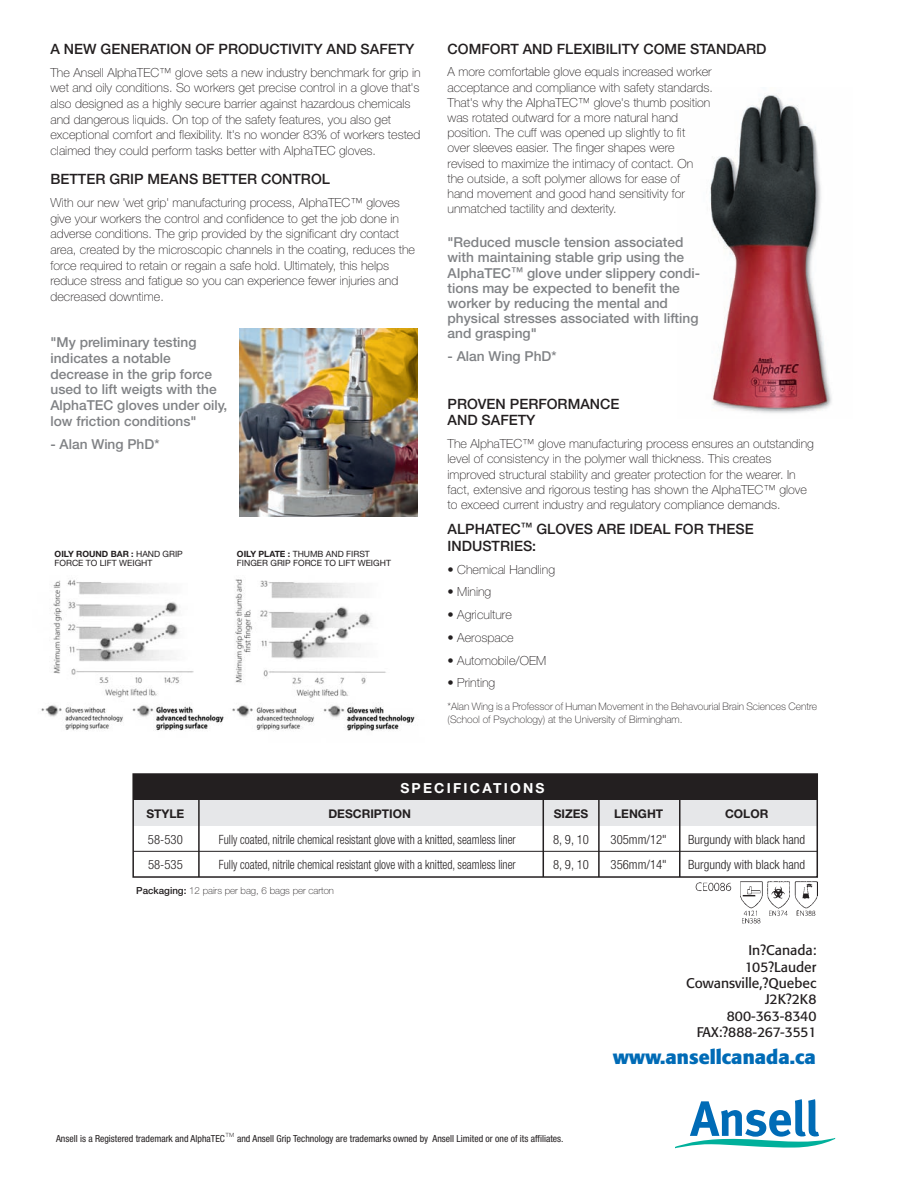
<style>
.page{position:relative;width:918px;height:1188px;background:#fff}
.page>*{position:absolute;margin:0;border:0;box-sizing:border-box;transform-origin:0 0}
.t1{font:700 19.5px "Formata";color:#006bb6}
.t2{font:500 14.25px/16.5px "Helvetica Neue";color:#231f20}
.t3{font:13.8px/16.5px "Formata";color:#231f20;text-align:right}
.t4{font:700 13.8px "Helvetica Neue";letter-spacing:.16em;color:#fff}
.t5{font:500 13.65px/15.1px "Helvetica Neue";color:#808285}
.t6{font:300 condensed 12.75px "Helvetica Neue";color:#231f20;scale:.9 1}
.t7{font:300 condensed 12.75px "Helvetica Neue";color:#231f20}
.t8{font:100 12.6px/15.3px "Helvetica Neue";color:#231f20}
.t9{font:700 12px "Helvetica Neue";color:#231f20}
.t10{font:100 10.2px/13px "Helvetica Neue";color:#231f20}
.t11{font:condensed 9.75px "Helvetica Neue";color:#231f20}
.t12{font:100 9.75px "Helvetica Neue";color:#231f20}
.t13{font:8.7px/9px "Helvetica Neue";color:#231f20}
.s1{font-weight:700}
.s2{font-size:12.15px}
.s3{font-weight:500}
.s4{font-weight:100;font-stretch:normal;font-size:10.05px}
</style>
<div class="page">
<img style="left:710px;top:95px;width:122px;height:318px">
<img style="left:239px;top:329px;width:178px;height:187px">
<svg style="left:675px;top:1099px;width:160px;height:49px"></svg>
<hr style="left:133px;top:851px;width:684px;height:1px;background:#231f20">
<div style="left:133px;top:774px;width:684px;height:26px;background:#231f20"></div>
<div style="left:133px;top:800px;width:684px;height:26px;background:#e6e7e9"></div>
<div style="left:132px;top:773px;width:686px;height:105px;border:2px solid #231f20"></div>
<hr style="left:198px;top:800px;width:2px;height:77px;background:#231f20">
<hr style="left:543px;top:800px;width:1px;height:77px;background:#231f20">
<hr style="left:598px;top:800px;width:2px;height:77px;background:#231f20">
<hr style="left:679px;top:800px;width:2px;height:77px;background:#231f20">
<img style="left:696px;top:881px;width:122px;height:43px">
<img style="left:41px;top:579px;width:374px;height:152px">
<p class="t2" style="left:50px;top:40px;width:366px">A NEW GENERATION OF PRODUCTIVITY AND SAFETY</p>
<p class="t8" style="left:50px;top:64px;width:372px;line-height:15.8px">The Ansell AIphaTEC™ glove sets a new industry benchmark for grip in wet and oily conditions. So workers get precise control in a glove that's also designed as a highly secure barrier against hazardous chemicals and dangerous liquids. On top of the safety features, you also get exceptional comfort and flexibility. It's no wonder 83% of workers tested claimed they could perform tasks better with AlphaTEC gloves.</p>
<p class="t2" style="left:50px;top:170px;width:281px">BETTER GRIP MEANS BETTER CONTROL</p>
<p class="t8" style="left:50px;top:195px;width:366px;line-height:15.8px">With our new 'wet grip' manufacturing process, AIphaTEC™ gloves give your workers the control and confidence to get the job done in adverse conditions. The grip provided by the significant dry contact area, created by the microscopic channels in the coating, reduces the force required to retain or regain a safe hold. Ultimately, this helps reduce stress and fatigue so you can experience fewer injuries and decreased downtime.</p>
<p class="t5" style="left:50px;top:335px;width:178px;line-height:15.6px">"My preliminary testing indicates a notable decrease in the grip force used to lift weigts with the<br>AlphaTEC gloves under oily, low friction conditions"</p>
<p class="t5" style="left:50px;top:436px;width:111px">- Alan Wing PhD*</p>
<p class="t13" style="left:55px;top:549px;width:130px"><span class="s1">OILY ROUND BAR :</span> HAND GRIP<br>FORCE TO LIFT WEIGHT</p>
<p class="t13" style="left:237px;top:549px;width:155px"><span class="s1">OILY PLATE :</span> THUMB AND FIRST<br>FINGER GRIP FORCE TO LIFT WEIGHT</p>
<p class="t2" style="left:448px;top:40px;width:320px">COMFORT AND FLEXIBILITY COME STANDARD</p>
<p class="t8" style="left:448px;top:64px;width:267px">A more comfortable glove equals increased worker acceptance and compliance with safety standards.<br>That's why the AIphaTEC™ glove's thumb position was rotated outward for a more natural hand position. The cuff was opened up slightly to fit<br>over sleeves easier. The finger shapes were revised to maximize the intimacy of contact. On<br>the outside, a soft polymer allows for ease of<br>hand movement and good hand sensitivity for unmatched tactility and dexterity.</p>
<p class="t5" style="left:448px;top:235px;width:254px">"Reduced muscle tension associated with maintaining stable grip using the AIphaTEC<span class="s2">™</span> glove under slippery condi&shy;tions may be expected to benefit the worker by reducing the mental and physical stresses associated with lifting and grasping"</p>
<p class="t5" style="left:448px;top:349px;width:111px">- Alan Wing PhD*</p>
<p class="t2" style="left:448px;top:396px;width:173px">PROVEN PERFORMANCE<br>AND SAFETY</p>
<p class="t8" style="left:448px;top:436px;width:368px">The AIphaTEC™ glove manufacturing process ensures an outstanding level of consistency in the polymer wall thickness. This creates improved structural stability and greater protection for the wearer. In fact, extensive and rigorous testing has shown the AIphaTEC™ glove to exceed current industry and regulatory compliance demands.</p>
<p class="t2" style="left:448px;top:520px;width:308px;line-height:17.1px">ALPHATEC<sup>™</sup> GLOVES ARE IDEAL FOR THESE<br>INDUSTRIES:</p>
<p class="t8" style="left:448px;top:561px;width:109px">• Chemical Handling</p>
<p class="t8" style="left:448px;top:584px;width:45px">• Mining</p>
<p class="t8" style="left:448px;top:607px;width:66px">• Agriculture</p>
<p class="t8" style="left:448px;top:630px;width:68px">• Aerospace</p>
<p class="t8" style="left:448px;top:652px;width:100px">• Automobile/OEM</p>
<p class="t8" style="left:448px;top:675px;width:49px">• Printing</p>
<p class="t10" style="left:448px;top:700px;width:371px">*Alan Wing is a Professor of Human Movement in the Behavourial Brain Sciences Centre (School of Psychology) at the University of Birmingham.</p>
<p class="t4" style="left:400px;top:779px;width:146px">SPECIFICATIONS</p>
<p class="t9" style="left:146px;top:806px;width:40px">STYLE</p>
<p class="t9" style="left:328px;top:806px;width:84px">DESCRIPTION</p>
<p class="t9" style="left:554px;top:806px;width:36px">SIZES</p>
<p class="t9" style="left:614px;top:806px;width:51px">LENGHT</p>
<p class="t9" style="left:725px;top:806px;width:45px">COLOR</p>
<p class="t7" style="left:148px;top:832px;width:36px">58-530</p>
<p class="t6" style="left:219px;top:832px;width:331px">Fully coated, nitrile chemical resistant glove with a knitted, seamless liner</p>
<p class="t7" style="left:553px;top:832px;width:37px">8, 9, 10</p>
<p class="t7" style="left:611px;top:832px;width:58px">305mm/12"</p>
<p class="t7" style="left:688px;top:832px;width:118px">Burgundy with black hand</p>
<p class="t7" style="left:148px;top:857px;width:36px">58-535</p>
<p class="t6" style="left:219px;top:857px;width:331px">Fully coated, nitrile chemical resistant glove with a knitted, seamless liner</p>
<p class="t7" style="left:553px;top:857px;width:37px">8, 9, 10</p>
<p class="t7" style="left:611px;top:857px;width:58px">356mm/14"</p>
<p class="t7" style="left:688px;top:857px;width:118px">Burgundy with black hand</p>
<p class="t12" style="left:136px;top:884px;width:199px"><span class="s3">Packaging:</span> 12 pairs per bag, 6 bags per carton</p>
<p class="t11" style="left:56px;top:1132px;width:509px">Ansell is a Registered trademark and AlphaTEC<span class="s4">™</span> and Ansell Grip Technology are trademarks owned by Ansell Limited or one of its affiliates.</p>
<p class="t3" style="left:686px;top:942px;width:132px">In?Canada:<br>105?Lauder<br>Cowansville,?Quebec<br>J2K?2K8<br>800-363-8340<br>FAX:?888-267-3551</p>
<p class="t1" style="left:613px;top:1045px;width:205px">www.ansellcanada.ca</p>
</div>
